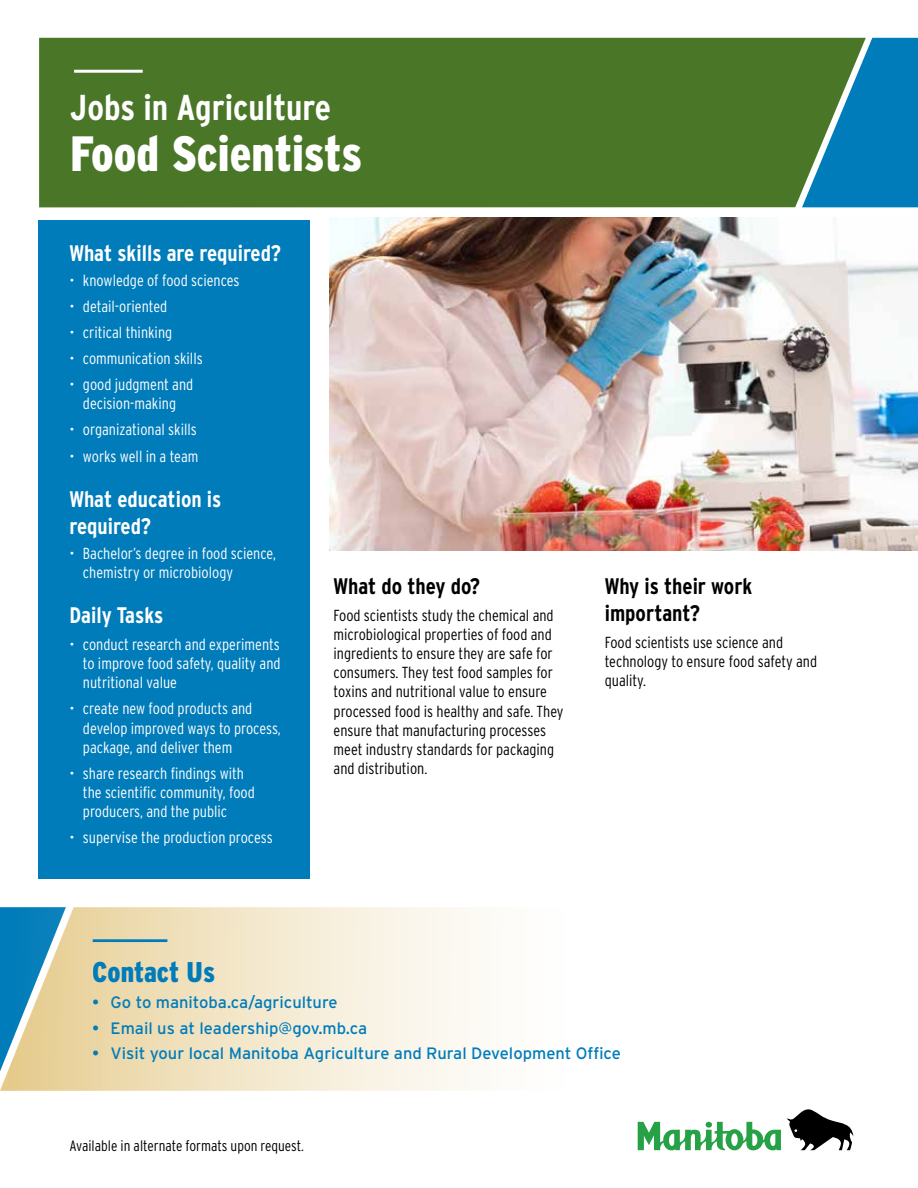
<style>
.page{position:relative;width:918px;height:1188px;background:#fff}
.page>*{position:absolute;margin:0;border:0;box-sizing:border-box;transform-origin:0 0}
.t1{font:900 condensed 49.5px "Interstate";color:#fff}
.t2{font:700 condensed 36px "Interstate";color:#fff}
.t3{font:900 condensed 28.5px "Interstate";color:#007cbb}
.t4{font:700 condensed 22.5px/27px "Interstate";color:#fff}
.t5{font:700 condensed 22.5px/27px "Interstate";color:#000}
.t6{font:16.5px "Interstate";color:#007cbb}
.t7{font:300 condensed 15.9px/19.2px "Interstate";color:#fff}
.t8{font:300 condensed 15.9px/19.2px "Interstate";color:#000}
.t9{font:300 condensed 15px "Interstate";color:#000}
</style>
<div class="page">
<div style="left:39px;top:220px;width:271px;height:658px;background:#007cba"></div>
<div style="left:39px;top:38px;width:763px;height:169px;background:#4a7628"></div>
<hr style="left:74px;top:70px;width:69px;height:3px;background:#fff">
<svg style="left:802px;top:38px;width:116px;height:169px;background:#218197"></svg>
<svg style="left:66px;top:907px;width:413px;height:184px;background:#f3e8ce"></svg>
<hr style="left:93px;top:939px;width:74px;height:3px;background:#007cbb">
<img style="left:329px;top:218px;width:589px;height:333px">
<svg style="left:0;top:907px;width:66px;height:184px;background:#80aeb1"></svg>
<svg style="left:787px;top:1109px;width:66px;height:41px"></svg>
<svg style="left:638px;top:1122px;width:143px;height:28px"></svg>
<p class="t2" style="left:70px;top:87px;width:262px">Jobs in Agriculture</p>
<p class="t1" style="left:70px;top:127px;width:293px">Food Scientists</p>
<p class="t4" style="left:69px;top:239px;width:213px">What skills are required?</p>
<p class="t7" style="left:69px;top:270px;width:172px">• knowledge of food sciences</p>
<p class="t7" style="left:69px;top:296px;width:99px">• detail-oriented</p>
<p class="t7" style="left:69px;top:323px;width:104px">• critical thinking</p>
<p class="t7" style="left:69px;top:349px;width:135px">• communication skills</p>
<p class="t7" style="left:69px;top:375px;width:125px;text-align:center">• good judgment and decision-making</p>
<p class="t7" style="left:69px;top:420px;width:129px">• organizational skills</p>
<p class="t7" style="left:69px;top:447px;width:131px">• works well in a team</p>
<p class="t4" style="left:69px;top:485px;width:153px">What education is required?</p>
<p class="t7" style="left:83px;top:544px;width:195px;text-indent:-14px">• Bachelor’s degree in food science, chemistry or microbiology</p>
<p class="t4" style="left:69px;top:602px;width:95px">Daily Tasks</p>
<p class="t7" style="left:83px;top:635px;width:199px;text-align:justify;text-indent:-14px">• conduct research and experiments to improve food safety, quality and nutritional value</p>
<p class="t7" style="left:83px;top:699px;width:199px;text-indent:-14px">• create new food products and develop improved ways to process, package, and deliver them</p>
<p class="t7" style="left:83px;top:763px;width:173px;text-indent:-14px">• share research findings with the scientific community, food producers, and the public</p>
<p class="t7" style="left:69px;top:828px;width:205px">• supervise the production process</p>
<p class="t5" style="left:334px;top:573px;width:148px">What do they do?</p>
<p class="t8" style="left:334px;top:605px;width:232px">Food scientists study the chemical and microbiological properties of food and ingredients to ensure they are safe for consumers. They test food samples for toxins and nutritional value to ensure processed food is healthy and safe. They ensure that manufacturing processes meet industry standards for packaging and distribution.</p>
<p class="t5" style="left:605px;top:573px;width:149px">Why is their work important?</p>
<p class="t8" style="left:605px;top:632px;width:214px">Food scientists use science and technology to ensure food safety and quality.</p>
<h3 class="t3" style="left:93px;top:956px;width:124px">Contact Us</h3>
<p class="t6" style="left:93px;top:993px;width:246px">• Go to manitoba.ca/agriculture</p>
<p class="t6" style="left:93px;top:1019px;width:276px">• Email us at leadership@gov.mb.ca</p>
<p class="t6" style="left:93px;top:1044px;width:530px">• Visit your local Manitoba Agriculture and Rural Development Office</p>
<p class="t9" style="left:69px;top:1137px;width:236px">Available in alternate formats upon request.</p>
</div>
